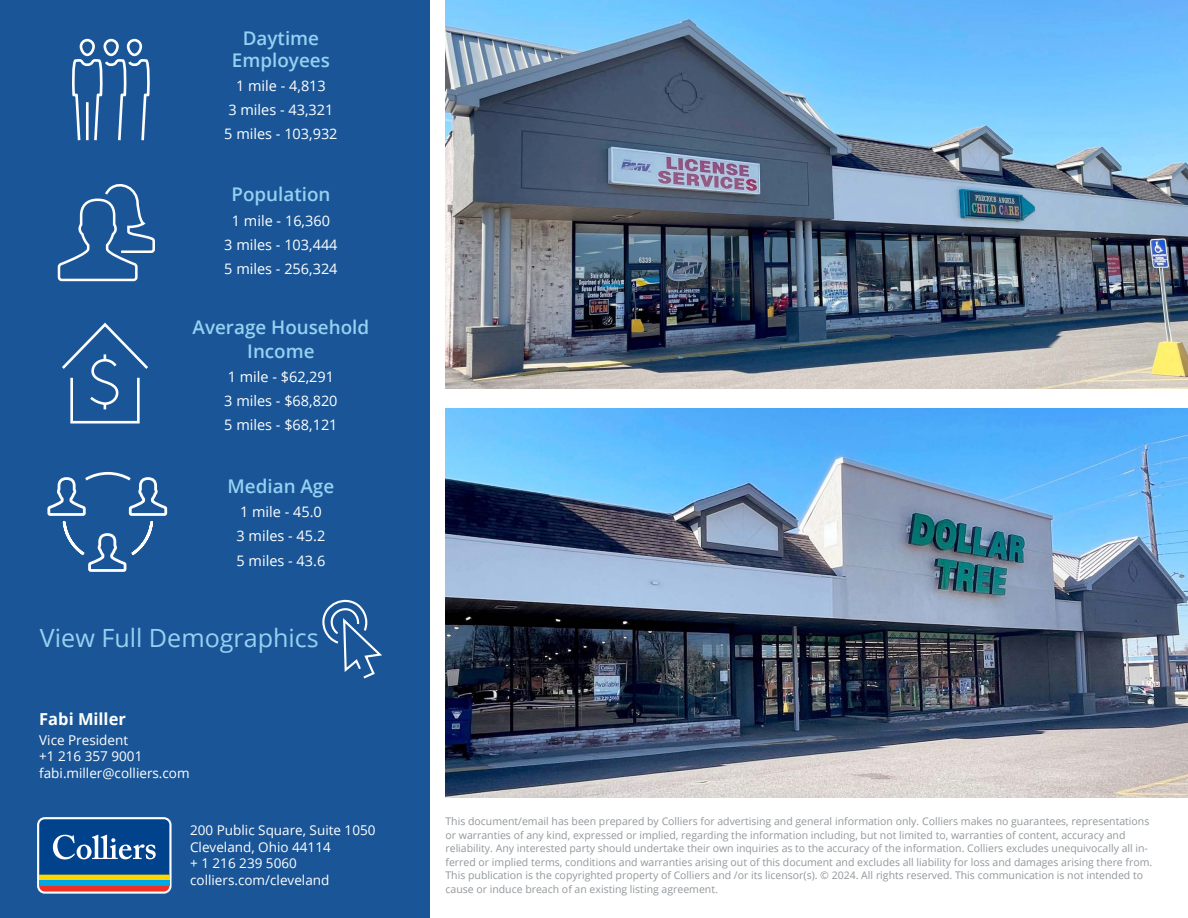
<style>
.page{position:relative;width:1188px;height:918px;background:#fff}
.page>*{position:absolute;margin:0;border:0;box-sizing:border-box;transform-origin:0 0}
.t1{font:25.05px "Open Sans";color:#96d1f2}
.t2{font:600 18.75px/21.8px "Open Sans";color:#96d1f2;text-align:center}
.t3{font:700 16.5px "Open Sans";color:#fff}
.t4{font:14.55px/24.2px "Open Sans";color:#fff;text-align:center}
.t5{font:13.5px/16.5px "Open Sans";color:#fff}
.t6{font:10.5px/13.5px "Open Sans";color:#92979a}
</style>
<div class="page">
<div style="left:0;top:0;width:430px;height:918px;background:#1a5697"></div>
<img style="left:446px;top:409px;width:742px;height:388px">
<img style="left:446px;top:0;width:742px;height:389px">
<svg style="left:37px;top:817px;width:135px;height:77px"></svg>
<div style="left:39px;top:880px;width:130px;height:6px;background:#00a8e4"></div>
<div style="left:39px;top:875px;width:130px;height:5px;background:#ffd600"></div>
<svg style="left:39px;top:886px;width:130px;height:6px"></svg>
<svg style="left:39px;top:819px;width:130px;height:56px;background:#1e5998"></svg>
<svg style="left:322px;top:599px;width:60px;height:80px"></svg>
<svg style="left:72px;top:38px;width:77px;height:103px"></svg>
<svg style="left:62px;top:322px;width:86px;height:102px"></svg>
<svg style="left:57px;top:184px;width:98px;height:98px"></svg>
<svg style="left:47px;top:472px;width:121px;height:100px"></svg>
<h2 class="t2" style="left:232px;top:27px;width:99px">Daytime<br>Employees</h2>
<h3 class="t4" style="left:224px;top:73px;width:115px">1 mile - 4,813<br>3 miles - 43,321<br>5 miles - 103,932</h3>
<h2 class="t2" style="left:231px;top:183px;width:101px">Population</h2>
<h3 class="t4" style="left:224px;top:208px;width:115px">1 mile - 16,360<br>3 miles - 103,444<br>5 miles - 256,324</h3>
<h2 class="t2" style="left:193px;top:315px;width:178px;line-height:23.5px">Average Household<br>Income</h2>
<h3 class="t4" style="left:224px;top:364px;width:115px;text-align:left">1 mile - $62,291<br>3 miles - $68,820<br>5 miles - $68,121</h3>
<h2 class="t2" style="left:228px;top:475px;width:108px">Median Age</h2>
<h3 class="t4" style="left:237px;top:500px;width:90px;text-align:left">1 mile - 45.0<br>3 miles - 45.2<br>5 miles - 43.6</h3>
<h1 class="t1" style="left:40px;top:621px;width:280px">View Full Demographics</h1>
<h3 class="t3" style="left:39px;top:708px;width:88px">Fabi Miller</h3>
<p class="t5" style="left:39px;top:731px;width:152px">Vice President<br>+1 216 357 9001 fabi.miller@colliers.com</p>
<p class="t5" style="left:190px;top:822px;width:187px">200 Public Square, Suite 1050<br>Cleveland, Ohio 44114<br>+ 1 216 239 5060 colliers.com/cleveland</p>
<p class="t6" style="left:446px;top:814px;width:708px">This document/email has been prepared by Colliers for advertising and general information only. Colliers makes no guarantees, representations or warranties of any kind, expressed or implied, regarding the information including, but not limited to, warranties of content, accuracy and reliability. Any interested party should undertake their own inquiries as to the accuracy of the information. Colliers excludes unequivocally all in&shy;ferred or implied terms, conditions and warranties arising out of this document and excludes all liability for loss and damages arising there from.<br>This publication is the copyrighted property of Colliers and /or its licensor(s). © 2024. All rights reserved. This communication is not intended to cause or induce breach of an existing listing agreement.</p>
</div>
